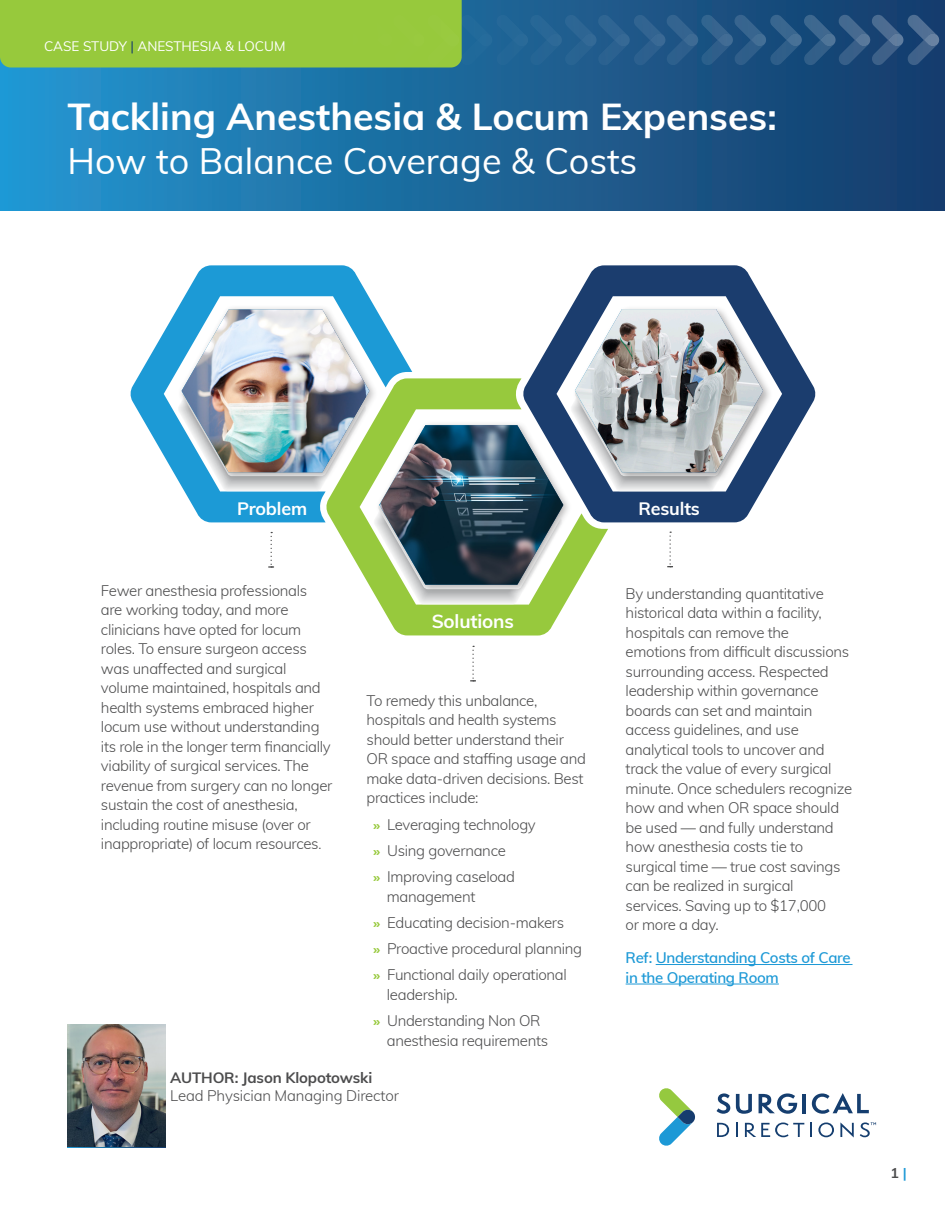
<style>
.page{position:relative;width:945px;height:1215px;background:#fff}
.page>*{position:absolute;margin:0;border:0;box-sizing:border-box;transform-origin:0 0}
.t1{font:700 37.5px "Muli";color:#fff}
.t2{font:36px "Muli";color:#fff}
.t3{font:700 18.9px "Muli";letter-spacing:-.01em;color:#fff}
.t4{font:700 18px "Muli";letter-spacing:-.01em;color:#fff}
.t5{font:300 15px/19.5px "Muli";letter-spacing:-.02em;color:#4c4c4d}
.t6{font:600 15px/19.5px "Muli";letter-spacing:-.02em;color:#1d99d6}
.t7{font:700 14.25px "Muli";color:#4c4c4d}
.t8{font:13.5px "Muli";color:#fff}
.s1{color:#153c6e}
.s2{font-size:13.5px}
.s3{font-weight:800;font-size:13.5px;color:#97c93c}
.s4{font-weight:700}
.s5{color:#1d99d6}
</style>
<div class="page">
<div style="left:0;top:0;width:945px;height:210px;background:linear-gradient(to right,#2496cf,#163968)"></div>
<svg style="left:659px;top:1088px;width:36px;height:58px"></svg>
<svg style="left:717px;top:1093px;width:13px;height:21px"></svg>
<svg style="left:736px;top:1094px;width:16px;height:20px"></svg>
<svg style="left:759px;top:1093px;width:38px;height:21px"></svg>
<hr style="left:803px;top:1094px;width:3px;height:19px;background:#153e6f">
<svg style="left:812px;top:1093px;width:57px;height:21px"></svg>
<svg style="left:717px;top:1123px;width:12px;height:14px"></svg>
<svg style="left:736px;top:1123px;width:2px;height:14px"></svg>
<svg style="left:745px;top:1123px;width:59px;height:14px"></svg>
<svg style="left:810px;top:1123px;width:2px;height:14px"></svg>
<svg style="left:818px;top:1123px;width:16px;height:14px"></svg>
<svg style="left:840px;top:1122px;width:14px;height:16px"></svg>
<svg style="left:860px;top:1122px;width:16px;height:15px"></svg>
<svg style="left:130px;top:265px;width:244px;height:215px;fill:#1c9ad6"></svg>
<svg style="left:380px;top:604px;width:185px;height:32px;background:#a4d056"></svg>
<svg style="left:570px;top:265px;width:246px;height:222px"></svg>
<hr style="left:656px;top:964px;width:197px;height:1px;background:#1d99d6">
<hr style="left:626px;top:984px;width:153px;height:1px;background:#1d99d6">
<svg style="left:470px;top:646px;width:6px;height:35px"></svg>
<div style="left:178px;top:305px;width:200px;height:177px;background:#231f20;opacity:.32"></div>
<div style="left:572px;top:305px;width:201px;height:178px;background:#231f20;opacity:.35"></div>
<img style="left:178px;top:309px;width:586px;height:295px">
<svg style="left:0;top:0;width:940px;height:68px;background:#5b8f62"></svg>
<img style="left:68px;top:1024px;width:98px;height:123px">
<p class="t8" style="left:44px;top:36px;width:243px">CASE STUDY <span class="s1">|</span> ANESTHESIA &amp; LOCUM</p>
<p class="t1" style="left:68px;top:89px;width:711px">Tackling Anesthesia &amp; Locum Expenses:</p>
<p class="t2" style="left:68px;top:135px;width:571px">How to Balance Coverage &amp; Costs</p>
<p class="t4" style="left:237px;top:495px;width:71px">Problem</p>
<p class="t5" style="left:101px;top:580px;width:233px">Fewer anesthesia professionals are working today, and more clinicians have opted for locum roles. To ensure surgeon access was unaffected and surgical volume maintained, hospitals and health systems embraced higher locum use without understanding its role in the longer term financially viability of surgical services. The revenue from surgery can no longer sustain the cost of anesthesia, including routine misuse (over or inappropriate) of locum resources<span class="s2">.</span></p>
<p class="t3" style="left:432px;top:608px;width:84px">Solutions</p>
<p class="t5" style="left:367px;top:690px;width:221px">To remedy this unbalance, hospitals and health systems should better understand their<br>OR space and staffing usage and make data-driven decisions. Best practices include:</p>
<p class="t5" style="left:373px;top:814px;width:164px"><span class="s3">»</span> Leveraging technology</p>
<p class="t5" style="left:373px;top:840px;width:134px"><span class="s3">»</span> Using governance</p>
<p class="t5" style="left:387px;top:866px;width:130px;text-indent:-14px"><span class="s3">»</span> Improving caseload management</p>
<p class="t5" style="left:373px;top:912px;width:192px"><span class="s3">»</span> Educating decision-makers</p>
<p class="t5" style="left:373px;top:938px;width:210px"><span class="s3">»</span> Proactive procedural planning</p>
<p class="t5" style="left:387px;top:965px;width:182px;text-indent:-14px"><span class="s3">»</span> Functional daily operational leadership.</p>
<p class="t5" style="left:387px;top:1010px;width:163px;text-indent:-14px"><span class="s3">»</span> Understanding Non OR anesthesia requirements</p>
<p class="t5" style="left:170px;top:1068px;width:230px;line-height:18px"><span class="s4">AUTHOR: Jason Klopotowski<br></span>Lead Physician Managing Director</p>
<p class="t4" style="left:638px;top:496px;width:63px">Results</p>
<p class="t5" style="left:626px;top:583px;width:228px">By understanding quantitative historical data within a facility, hospitals can remove the emotions from difficult discussions surrounding access. Respected leadership within governance boards can set and maintain access guidelines, and use analytical tools to uncover and track the value of every surgical minute. Once schedulers recognize how and when OR space should be used — and fully understand how anesthesia costs tie to surgical time — true cost savings can be realized in surgical services. Saving up to $17,000<br>or more a day.</p>
<p class="t6" style="left:626px;top:948px;width:226px">Ref: Understanding Costs of Care in the Operating Room</p>
<p class="t7" style="left:890px;top:1163px;width:18px">1 <span class="s5">|</span></p>
</div>
